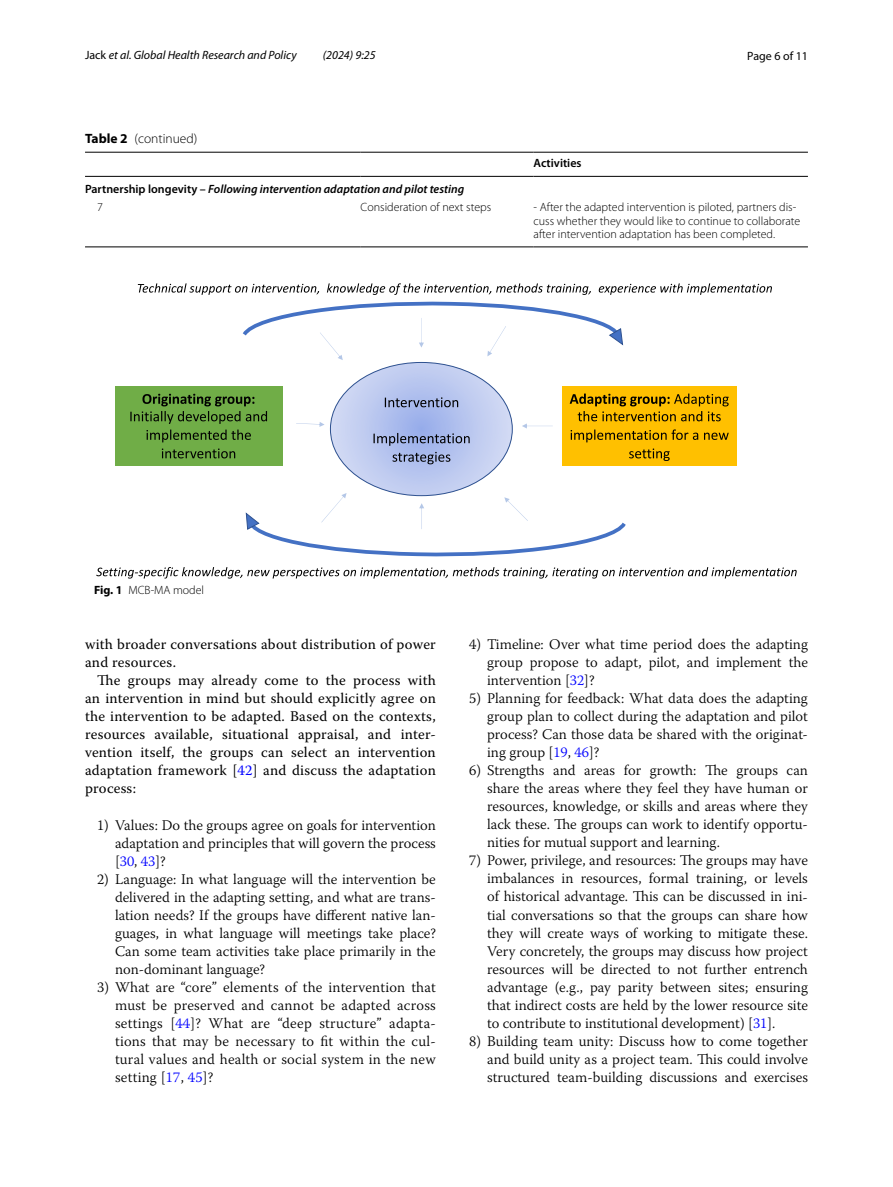
<style>
.page{position:relative;width:893px;height:1187px;background:#fff}
.page>*{position:absolute;margin:0;border:0;box-sizing:border-box;transform-origin:0 0}
.t1{font:300 14.7px/18px "Warnock Pro";color:#000;text-align:justify}
.t2{font:14.7px/18px "Warnock Pro";letter-spacing:.015em;color:#000}
.t3{font:300 13.5px "Myriad Pro";color:#000}
.t4{font:300 12px/13.5px "Myriad Pro";color:#000}
.t5{font:italic 600 12px/18.3px "Myriad Pro";color:#000}
.t6{font:italic 12px "Myriad Pro";color:#000}
.t7{font:600 12px "Myriad Pro";color:#000}
.t8{font:12px "Myriad Pro";color:#000}
.s1{font-style:normal}
.s2{font-weight:700}
.s3{font-weight:300;font-style:normal}
.s4{color:#00f}
</style>
<div class="page">
<hr style="left:85px;top:152px;width:276px;height:1px;background:#000">
<hr style="left:361px;top:152px;width:173px;height:1px;background:#000">
<hr style="left:85px;top:176px;width:276px;height:1px;background:#000">
<hr style="left:361px;top:176px;width:173px;height:1px;background:#000">
<hr style="left:534px;top:152px;width:274px;height:1px;background:#000">
<hr style="left:534px;top:176px;width:274px;height:1px;background:#000">
<hr style="left:85px;top:246px;width:276px;height:1px;background:#000">
<hr style="left:361px;top:246px;width:173px;height:1px;background:#000">
<hr style="left:534px;top:246px;width:274px;height:1px;background:#000">
<div style="left:115px;top:386px;width:167px;height:79px;background:#70ad47"></div>
<svg style="left:130px;top:394px;width:109px;height:48px"></svg>
<svg style="left:162px;top:448px;width:73px;height:10px"></svg>
<div style="left:562px;top:386px;width:175px;height:79px;background:#ffc000"></div>
<svg style="left:629px;top:393px;width:100px;height:28px"></svg>
<svg style="left:629px;top:429px;width:100px;height:11px"></svg>
<svg style="left:629px;top:448px;width:41px;height:13px"></svg>
<svg style="left:239px;top:302px;width:390px;height:254px"></svg>
<svg style="left:608px;top:328px;width:16px;height:18px"></svg>
<svg style="left:245px;top:511px;width:15px;height:19px"></svg>
<svg style="left:138px;top:283px;width:634px;height:12px"></svg>
<svg style="left:96px;top:567px;width:701px;height:11px"></svg>
<svg style="left:296px;top:318px;width:257px;height:211px"></svg>
<p class="t6" style="left:85px;top:48px;width:213px"><span class="s1">Jack</span> et al. Global Health Research and Policy</p>
<p class="t6" style="left:323px;top:48px;width:54px">(2024) 9:25</p>
<p class="t8" style="left:747px;top:48px;width:62px">Page 6 of 11</p>
<p class="t3" style="left:85px;top:131px;width:114px"><span class="s2">Table 2</span> (continued)</p>
<p class="t7" style="left:534px;top:155px;width:49px">Activities</p>
<p class="t5" style="left:97px;top:179px;width:369px;text-indent:-12px"><span class="s1">Partnership longevity –</span> Following intervention adaptation and pilot testing<br><span class="s3">7</span></p>
<p class="t4" style="left:361px;top:201px;width:132px">Consideration of next steps</p>
<p class="t4" style="left:534px;top:201px;width:268px">- After the adapted intervention is piloted, partners dis&shy;cuss whether they would like to continue to collaborate after intervention adaptation has been completed.</p>
<p class="t4" style="left:94px;top:583px;width:112px"><span class="s2">Fig. 1</span> MCB-MA model</p>
<p class="t2" style="left:85px;top:635px;width:352px">with broader conversations about distribution of power and resources.</p>
<p class="t2" style="left:85px;top:671px;width:352px;text-align:justify;text-indent:12px">The groups may already come to the process with an intervention in mind but should explicitly agree on the intervention to be adapted. Based on the contexts, resources available, situational appraisal, and inter&shy;vention itself, the groups can select an intervention adaptation framework [<span class="s4">42</span>] and discuss the adaptation process:</p>
<p class="t1" style="left:115px;top:816px;width:322px;text-indent:-18px">1) Values: Do the groups agree on goals for intervention adaptation and principles that will govern the process [<span class="s4">30</span>, <span class="s4">43</span>]?</p>
<p class="t1" style="left:115px;top:870px;width:322px;text-indent:-18px">2) Language: In what language will the intervention be delivered in the adapting setting, and what are trans&shy;lation needs? If the groups have different native lan&shy;guages, in what language will meetings take place?<br>Can some team activities take place primarily in the non-dominant language?</p>
<p class="t1" style="left:115px;top:978px;width:322px;text-indent:-18px">3) What are “core” elements of the intervention that must be preserved and cannot be adapted across settings [<span class="s4">44</span>]? What are “deep structure” adapta&shy;tions that may be necessary to fit within the cul&shy;tural values and health or social system in the new setting [<span class="s4">17</span>, <span class="s4">45</span>]?</p>
<p class="t1" style="left:487px;top:635px;width:322px;text-indent:-18px">4) Timeline: Over what time period does the adapting group propose to adapt, pilot, and implement the intervention [<span class="s4">32</span>]?</p>
<p class="t1" style="left:487px;top:689px;width:322px;text-indent:-18px">5) Planning for feedback: What data does the adapting group plan to collect during the adaptation and pilot process? Can those data be shared with the originat&shy;ing group [<span class="s4">19</span>, <span class="s4">46</span>]?</p>
<p class="t1" style="left:487px;top:761px;width:322px;text-indent:-18px">6) Strengths and areas for growth: The groups can share the areas where they feel they have human or resources, knowledge, or skills and areas where they lack these. The groups can work to identify opportu&shy;nities for mutual support and learning.</p>
<p class="t1" style="left:487px;top:851px;width:322px;text-indent:-18px">7) Power, privilege, and resources: The groups may have imbalances in resources, formal training, or levels of historical advantage. This can be discussed in ini&shy;tial conversations so that the groups can share how they will create ways of working to mitigate these.<br>Very concretely, the groups may discuss how project resources will be directed to not further entrench advantage (e.g., pay parity between sites; ensuring that indirect costs are held by the lower resource site to contribute to institutional development) [<span class="s4">31</span>].</p>
<p class="t1" style="left:487px;top:1031px;width:322px;text-indent:-18px">8) Building team unity: Discuss how to come together and build unity as a project team. This could involve structured team-building discussions and exercises</p>
</div>
